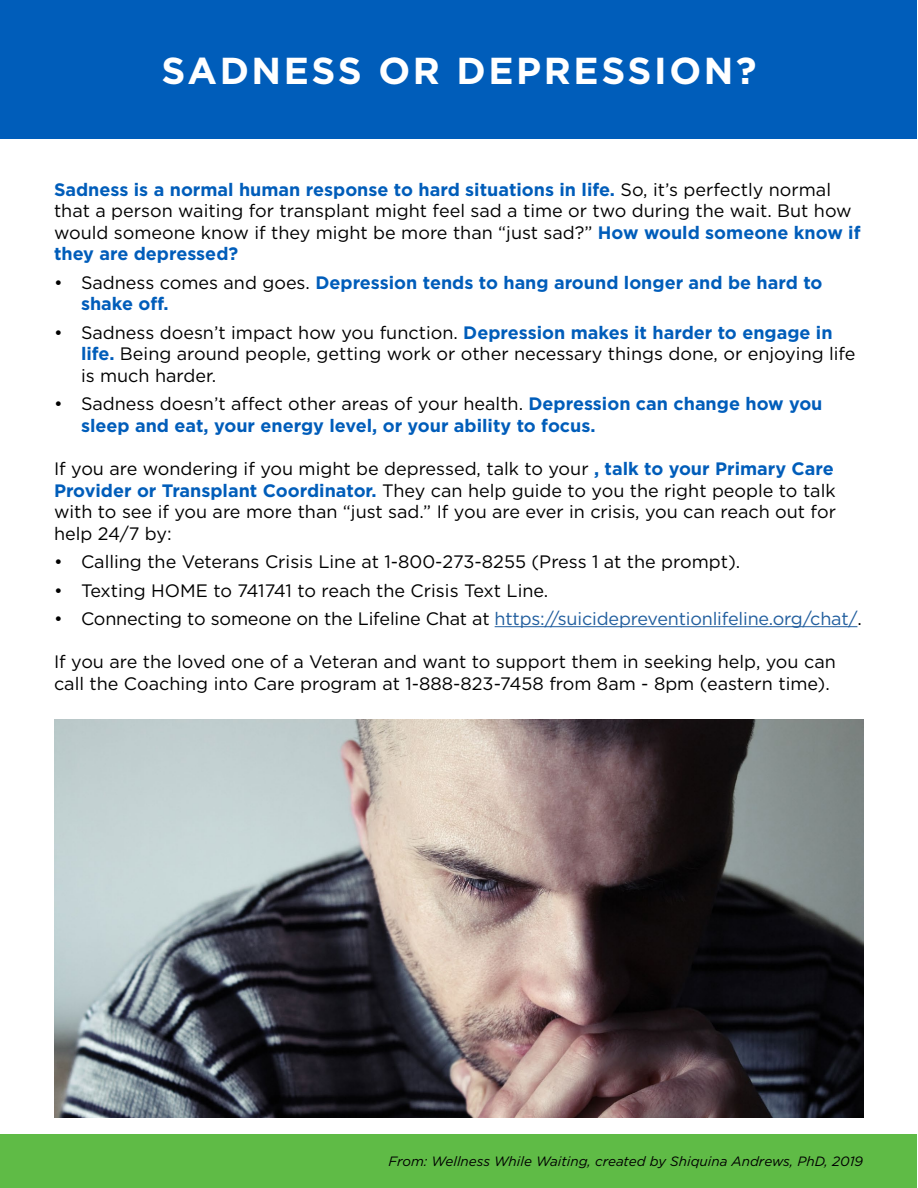
<style>
.page{position:relative;width:918px;height:1188px;background:#fff}
.page>*{position:absolute;margin:0;border:0;box-sizing:border-box;transform-origin:0 0}
.t1{font:700 37.5px "Gotham";letter-spacing:.07em;color:#fff}
.t2{font:18px/21.6px "Gotham";color:#000}
.t3{font:700 18px/21.6px "Gotham";color:#005dba}
.t4{font:18px "Gotham";letter-spacing:-.01em;color:#215e9e}
.t5{font:italic 13.5px "Gotham";color:#000}
.s1{font-weight:700;color:#005dba}
.s2{font-weight:400;color:#000}
.s3{color:#000}
</style>
<div class="page">
<div style="left:1px;top:1134px;width:916px;height:54px;background:#5fbb46"></div>
<div style="left:1px;top:0;width:916px;height:138px;background:#005dba"></div>
<hr style="left:495px;top:626px;width:362px;height:1px;background:#215e9e">
<img style="left:55px;top:719px;width:808px;height:399px">
<h1 class="t1" style="left:161px;top:46px;width:597px">SADNESS OR DEPRESSION?</h1>
<p class="t2" style="left:54px;top:178px;width:808px"><span class="s1">Sadness is a normal human response to hard situations in life.</span> So, it’s perfectly normal that a person waiting for transplant might feel sad a time or two during the wait. But how would someone know if they might be more than “just sad?” <span class="s1">How would someone know if they are depressed?</span></p>
<p class="t3" style="left:81px;top:271px;width:743px;text-indent:-27px"><span class="s2">• Sadness comes and goes.</span> Depression tends to hang around longer and be hard to shake off.</p>
<p class="t2" style="left:81px;top:321px;width:776px;text-indent:-27px">• Sadness doesn’t impact how you function. <span class="s1">Depression makes it harder to engage in life.</span> Being around people, getting work or other necessary things done, or enjoying life is much harder.</p>
<p class="t3" style="left:81px;top:393px;width:743px;text-indent:-27px"><span class="s2">• Sadness doesn’t affect other areas of your health.</span> Depression can change how you sleep and eat, your energy level, or your ability to focus.</p>
<p class="t2" style="left:54px;top:457px;width:783px">If you are wondering if you might be depressed, talk to your <span class="s1">, talk to your Primary Care Provider or Transplant Coordinator.</span> They can help guide to you the right people to talk with to see if you are more than “just sad.” If you are ever in crisis, you can reach out for help 24/7 by:</p>
<p class="t2" style="left:54px;top:551px;width:688px">• Calling the Veterans Crisis Line at 1-800-273-8255 (Press 1 at the prompt).</p>
<p class="t2" style="left:54px;top:579px;width:496px">• Texting HOME to 741741 to reach the Crisis Text Line.</p>
<p class="t4" style="left:54px;top:607px;width:809px"><span class="s3">• Connecting to someone on the Lifeline Chat at</span> https://suicidepreventionlifeline.org/chat/<span class="s3">.</span></p>
<p class="t2" style="left:54px;top:651px;width:783px">If you are the loved one of a Veteran and want to support them in seeking help, you can call the Coaching into Care program at 1-888-823-7458 from 8am - 8pm (eastern time).</p>
<p class="t5" style="left:388px;top:1153px;width:476px">From: Wellness While Waiting, created by Shiquina Andrews, PhD, 2019</p>
</div>
